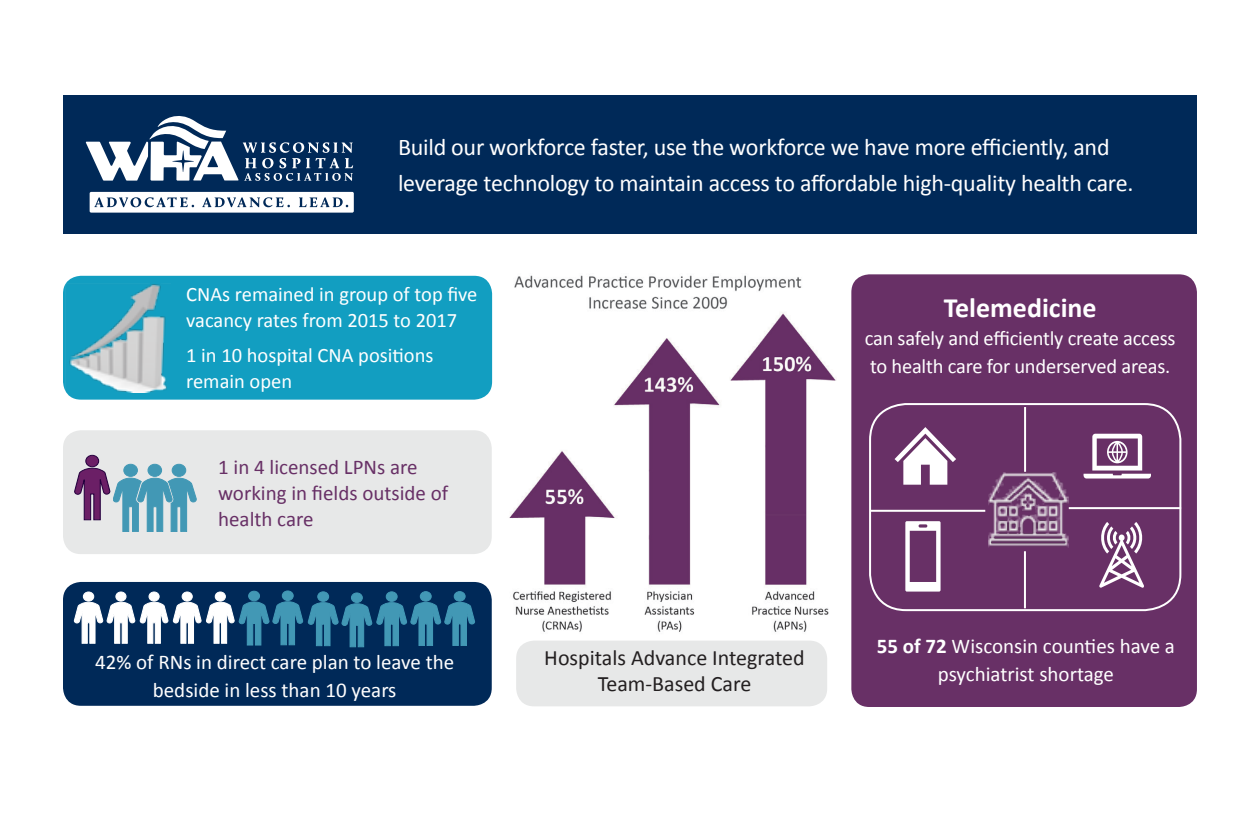
<style>
.page{position:relative;width:1260px;height:828px;background:#fff}
.page>*{position:absolute;margin:0;border:0;box-sizing:border-box;transform-origin:0 0}
.t1{font:700 28px "Calibri";color:#fff}
.t2{font:24px/36px "Calibri";letter-spacing:-.01em;color:#fff}
.t3{font:22px/26.4px "Calibri";color:#231f20;text-align:center}
.t4{font:21px/28px "Calibri";color:#fff;text-align:center}
.t5{font:21px/26px "Calibri";color:#683066}
.t6{font:20.4px/26px "Calibri";letter-spacing:-.01em;color:#fff}
.s1{font-weight:700}
</style>
<div class="page">
<div style="left:63px;top:96px;width:1134px;height:138px;background:#002958"></div>
<img style="left:509px;top:275px;width:327px;height:380px">
<div style="left:63px;top:276px;width:429px;height:124px;background:#129ec1;border-radius:18px"></div>
<div style="left:63px;top:430px;width:429px;height:124px;background:#e7e8e8;border-radius:18px"></div>
<div style="left:63px;top:582px;width:429px;height:124px;background:#002958;border-radius:18px"></div>
<svg style="left:90px;top:192px;width:264px;height:21px;background:#d8dee5"></svg>
<svg style="left:86px;top:116px;width:267px;height:65px"></svg>
<div style="left:516px;top:641px;width:311px;height:65px;background:#e7e8e8;border-radius:18px"></div>
<div style="left:851px;top:274px;width:346px;height:433px;background:#683066;border-radius:18px"></div>
<hr style="left:1024px;top:551px;width:2px;height:57px;background:#fff">
<hr style="left:870px;top:510px;width:115px;height:2px;background:#fff">
<svg style="left:895px;top:427px;width:61px;height:58px"></svg>
<svg style="left:905px;top:521px;width:36px;height:71px"></svg>
<div style="left:869px;top:403px;width:312px;height:208px;border:2px solid #fff;border-radius:36px"></div>
<img style="left:988px;top:473px;width:80px;height:74px">
<hr style="left:1069px;top:507px;width:112px;height:2px;background:#fff">
<hr style="left:1024px;top:407px;width:2px;height:65px;background:#fff">
<svg style="left:1084px;top:434px;width:67px;height:45px"></svg>
<svg style="left:1099px;top:522px;width:45px;height:66px"></svg>
<img style="left:65px;top:284px;width:102px;height:109px">
<svg style="left:172px;top:464px;width:14px;height:12px"></svg>
<div style="left:172px;top:464px;width:14px;height:13px;border:1px solid #4298b5;border-radius:50%"></div>
<div style="left:124px;top:464px;width:13px;height:12px;background:#4298b5;border-radius:50%"></div>
<div style="left:123px;top:464px;width:15px;height:13px;border:1px solid #4298b5;border-radius:50%"></div>
<svg style="left:148px;top:464px;width:14px;height:12px"></svg>
<div style="left:148px;top:464px;width:14px;height:13px;border:1px solid #4298b5;border-radius:50%"></div>
<div style="left:116px;top:592px;width:10px;height:9px;background:#fff;border-radius:50%"></div>
<div style="left:116px;top:592px;width:10px;height:9px;border:1px solid #fff;border-radius:50%"></div>
<div style="left:83px;top:592px;width:11px;height:9px;background:#fff;border-radius:50%"></div>
<div style="left:83px;top:592px;width:11px;height:9px;border:1px solid #fff;border-radius:50%"></div>
<div style="left:149px;top:592px;width:10px;height:9px;background:#fff;border-radius:50%"></div>
<div style="left:149px;top:592px;width:10px;height:9px;border:1px solid #fff;border-radius:50%"></div>
<div style="left:182px;top:592px;width:10px;height:9px;background:#fff;border-radius:50%"></div>
<div style="left:182px;top:592px;width:11px;height:9px;border:1px solid #fff;border-radius:50%"></div>
<div style="left:215px;top:592px;width:10px;height:9px;background:#fff;border-radius:50%"></div>
<div style="left:215px;top:592px;width:11px;height:9px;border:1px solid #fff;border-radius:50%"></div>
<div style="left:249px;top:591px;width:11px;height:10px;background:#4298b5;border-radius:50%"></div>
<div style="left:248px;top:591px;width:12px;height:10px;border:1px solid #4298b5;border-radius:50%"></div>
<div style="left:282px;top:591px;width:11px;height:10px;background:#4298b5;border-radius:50%"></div>
<div style="left:282px;top:591px;width:12px;height:10px;border:1px solid #4298b5;border-radius:50%"></div>
<div style="left:318px;top:592px;width:11px;height:9px;background:#4298b5;border-radius:50%"></div>
<div style="left:317px;top:592px;width:12px;height:10px;border:1px solid #4298b5;border-radius:50%"></div>
<div style="left:351px;top:593px;width:11px;height:10px;background:#4298b5;border-radius:50%"></div>
<div style="left:351px;top:593px;width:12px;height:10px;border:1px solid #4298b5;border-radius:50%"></div>
<div style="left:386px;top:592px;width:11px;height:9px;background:#4298b5;border-radius:50%"></div>
<div style="left:386px;top:592px;width:11px;height:10px;border:1px solid #4298b5;border-radius:50%"></div>
<div style="left:420px;top:592px;width:11px;height:9px;background:#4298b5;border-radius:50%"></div>
<div style="left:420px;top:591px;width:12px;height:11px;border:1px solid #4298b5;border-radius:50%"></div>
<div style="left:454px;top:592px;width:11px;height:9px;background:#4298b5;border-radius:50%"></div>
<div style="left:454px;top:591px;width:11px;height:10px;border:1px solid #4298b5;border-radius:50%"></div>
<svg style="left:74px;top:597px;width:401px;height:50px"></svg>
<div style="left:86px;top:455px;width:13px;height:12px;background:#6b1f66;border-radius:50%"></div>
<div style="left:85px;top:455px;width:14px;height:12px;border:1px solid #25003e;border-radius:50%"></div>
<svg style="left:74px;top:467px;width:123px;height:65px"></svg>
<p class="t2" style="left:398px;top:128px;width:737px">Build our workforce faster, use the workforce we have more efficiently, and leverage technology to maintain access to affordable high-quality health care.</p>
<p class="t6" style="left:186px;top:281px;width:293px">CNAs remained in group of top five vacancy rates from 2015 to 2017</p>
<p class="t6" style="left:186px;top:342px;width:249px">1 in 10 hospital CNA positions remain open</p>
<p class="t5" style="left:218px;top:453px;width:232px">1 in 4 licensed LPNs are working in fields outside of health care</p>
<p class="t4" style="left:95px;top:647px;width:361px">42% of RNs in direct care plan to leave the</p>
<p class="t4" style="left:153px;top:675px;width:245px">bedside in less than 10 years</p>
<p class="t1" style="left:944px;top:290px;width:154px">Telemedicine</p>
<p class="t6" style="left:865px;top:323px;width:312px;line-height:28px">can safely and efficiently create access to health care for underserved areas.</p>
<p class="t3" style="left:544px;top:643px;width:262px">Hospitals Advance Integrated<br>Team-Based Care</p>
<p class="t4" style="left:877px;top:631px;width:300px"><span class="s1">55 of 72</span> Wisconsin counties have a psychiatrist shortage</p>
</div>
